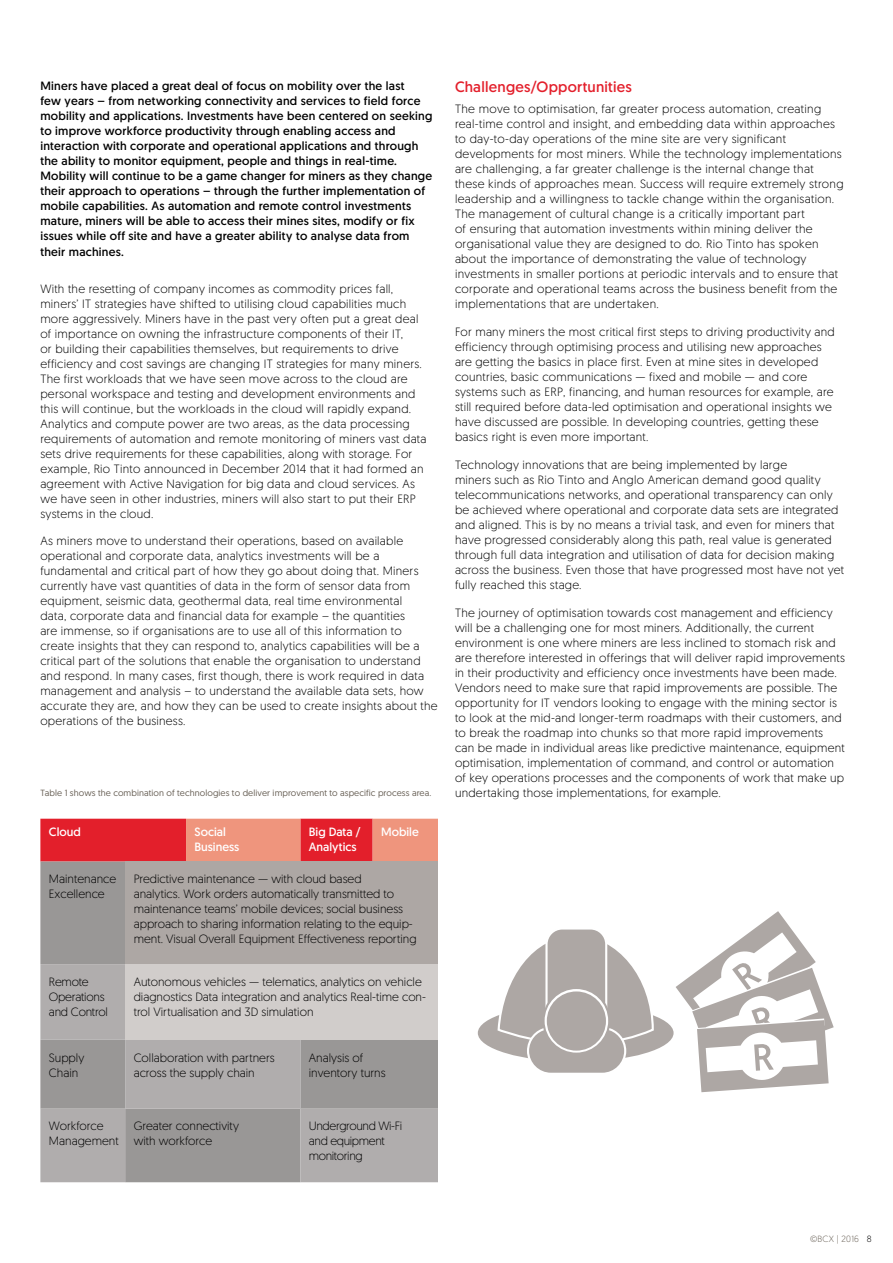
<style>
.page{position:relative;width:893px;height:1263px;background:#fff}
.page>*{position:absolute;margin:0;border:0;box-sizing:border-box;transform-origin:0 0}
.t1{font:15px "Geomanist";letter-spacing:.015em;color:#e31f2b}
.t2{font:300 12px/15px "Geomanist";letter-spacing:.02em;color:#000}
.t3{font:12px/15px "Geomanist";letter-spacing:.02em;color:#000}
.t4{font:300 12px/15px "Geomanist";color:#000}
.t5{font:12px/15px "Geomanist";color:#fff}
.t6{font:300 12px/15px "Geomanist";letter-spacing:-.03em;color:#000}
.t7{font:300 12px/15px "Geomanist";letter-spacing:-.02em;color:#000}
.t8{font:9px "Geomanist";letter-spacing:.01em;color:#6a6258}
.t9{font:300 9px "Geomanist";letter-spacing:.02em;color:#6a6258}
.s1{color:#000}
</style>
<div class="page">
<svg style="left:40px;top:819px;width:398px;height:42px;background:#e85550"></svg>
<div style="left:40px;top:861px;width:85px;height:103px;background:#999796"></div>
<div style="left:125px;top:861px;width:313px;height:103px;background:#ada7a4"></div>
<svg style="left:40px;top:964px;width:398px;height:218px;background:#a6a3a3"></svg>
<div style="left:125px;top:964px;width:313px;height:76px;background:#d1cdcb"></div>
<div style="left:478px;top:1004px;width:196px;height:58px;background:#ada7a4;border-radius:50%"></div>
<svg style="left:497px;top:929px;width:158px;height:144px"></svg>
<svg style="left:542px;top:987px;width:68px;height:68px"></svg>
<div style="left:547px;top:991px;width:59px;height:59px;background:#ada7a4;border-radius:50%"></div>
<svg style="left:676px;top:911px;width:158px;height:181px"></svg>
<p class="t3" style="left:40px;top:78px;width:394px">Miners have placed a great deal of focus on mobility over the last<br>few years – from networking connectivity and services to field force mobility and applications. Investments have been centered on seeking to improve workforce productivity through enabling access and interaction with corporate and operational applications and through the ability to monitor equipment, people and things in real-time.<br>Mobility will continue to be a game changer for miners as they change their approach to operations – through the further implementation of mobile capabilities. As automation and remote control investments mature, miners will be able to access their mines sites, modify or fix issues while off site and have a greater ability to analyse data from</p>
<p class="t3" style="left:40px;top:244px;width:85px">their machines.</p>
<p class="t2" style="left:40px;top:280px;width:388px">With the resetting of company incomes as commodity prices fall, miners’ IT strategies have shifted to utilising cloud capabilities much more aggressively. Miners have in the past very often put a great deal of importance on owning the infrastructure components of their IT,<br>or building their capabilities themselves, but requirements to drive efficiency and cost savings are changing IT strategies for many miners.<br>The first workloads that we have seen move across to the cloud are personal workspace and testing and development environments and this will continue, but the workloads in the cloud will rapidly expand.<br>Analytics and compute power are two areas, as the data processing requirements of automation and remote monitoring of miners vast data sets drive requirements for these capabilities, along with storage. For example, Rio Tinto announced in December 2014 that it had formed an agreement with Active Navigation for big data and cloud services. As we have seen in other industries, miners will also start to put their ERP systems in the cloud.</p>
<p class="t2" style="left:40px;top:533px;width:399px">As miners move to understand their operations, based on available operational and corporate data, analytics investments will be a fundamental and critical part of how they go about doing that. Miners currently have vast quantities of data in the form of sensor data from equipment, seismic data, geothermal data, real time environmental<br>data, corporate data and financial data for example – the quantities<br>are immense, so if organisations are to use all of this information to create insights that they can respond to, analytics capabilities will be a critical part of the solutions that enable the organisation to understand and respond. In many cases, first though, there is work required in data management and analysis – to understand the available data sets, how accurate they are, and how they can be used to create insights about the operations of the business.</p>
<p class="t8" style="left:40px;top:787px;width:392px">Table 1 shows the combination of technologies to deliver improvement to aspecific process area.</p>
<p class="t5" style="left:49px;top:824px;width:33px">Cloud</p>
<p class="t5" style="left:195px;top:824px;width:46px">Social<br>Business</p>
<p class="t5" style="left:309px;top:824px;width:54px">Big Data /<br>Analytics</p>
<p class="t5" style="left:381px;top:824px;width:39px">Mobile</p>
<p class="t4" style="left:49px;top:871px;width:69px">Maintenance<br>Excellence</p>
<p class="t4" style="left:134px;top:871px;width:284px">Predictive maintenance — with cloud based<br>analytics. Work orders automatically transmitted to maintenance teams’ mobile devices; social business approach to sharing information relating to the equip&shy;ment. Visual Overall Equipment Effectiveness reporting</p>
<p class="t7" style="left:49px;top:974px;width:60px">Remote<br>Operations and Control</p>
<p class="t4" style="left:134px;top:974px;width:294px">Autonomous vehicles — telematics, analytics on vehicle diagnostics Data integration and analytics Real-time con&shy;trol Virtualisation and 3D simulation</p>
<p class="t4" style="left:49px;top:1049px;width:37px">Supply<br>Chain</p>
<p class="t4" style="left:134px;top:1049px;width:143px">Collaboration with partners across the supply chain</p>
<p class="t4" style="left:309px;top:1049px;width:78px">Analysis of inventory turns</p>
<p class="t4" style="left:49px;top:1118px;width:71px">Workforce<br>Management</p>
<p class="t4" style="left:134px;top:1118px;width:107px">Greater connectivity with workforce</p>
<p class="t6" style="left:309px;top:1118px;width:95px">Underground Wi-Fi and equipment monitoring</p>
<p class="t1" style="left:455px;top:77px;width:178px">Challenges/Opportunities</p>
<p class="t2" style="left:455px;top:101px;width:390px">The move to optimisation, far greater process automation, creating real-time control and insight, and embedding data within approaches to day-to-day operations of the mine site are very significant developments for most miners. While the technology implementations are challenging, a far greater challenge is the internal change that these kinds of approaches mean. Success will require extremely strong leadership and a willingness to tackle change within the organisation.<br>The management of cultural change is a critically important part<br>of ensuring that automation investments within mining deliver the organisational value they are designed to do. Rio Tinto has spoken about the importance of demonstrating the value of technology investments in smaller portions at periodic intervals and to ensure that corporate and operational teams across the business benefit from the implementations that are undertaken.</p>
<p class="t2" style="left:455px;top:324px;width:381px">For many miners the most critical first steps to driving productivity and efficiency through optimising process and utilising new approaches are getting the basics in place first. Even at mine sites in developed countries, basic communications — fixed and mobile — and core systems such as ERP, financing, and human resources for example, are still required before data-led optimisation and operational insights we have discussed are possible. In developing countries, getting these basics right is even more important.</p>
<p class="t2" style="left:455px;top:457px;width:391px">Technology innovations that are being implemented by large<br>miners such as Rio Tinto and Anglo American demand good quality telecommunications networks, and operational transparency can only be achieved where operational and corporate data sets are integrated and aligned. This is by no means a trivial task, and even for miners that have progressed considerably along this path, real value is generated through full data integration and utilisation of data for decision making across the business. Even those that have progressed most have not yet fully reached this stage.</p>
<p class="t2" style="left:455px;top:605px;width:392px">The journey of optimisation towards cost management and efficiency will be a challenging one for most miners. Additionally, the current environment is one where miners are less inclined to stomach risk and are therefore interested in offerings that will deliver rapid improvements in their productivity and efficiency once investments have been made.<br>Vendors need to make sure that rapid improvements are possible. The opportunity for IT vendors looking to engage with the mining sector is to look at the mid-and longer-term roadmaps with their customers, and to break the roadmap into chunks so that more rapid improvements can be made in individual areas like predictive maintenance, equipment optimisation, implementation of command, and control or automation of key operations processes and the components of work that make up undertaking those implementations, for example.</p>
<p class="t9" style="left:810px;top:1233px;width:63px">©BCX | 2016 <span class="s1">8</span></p>
</div>
